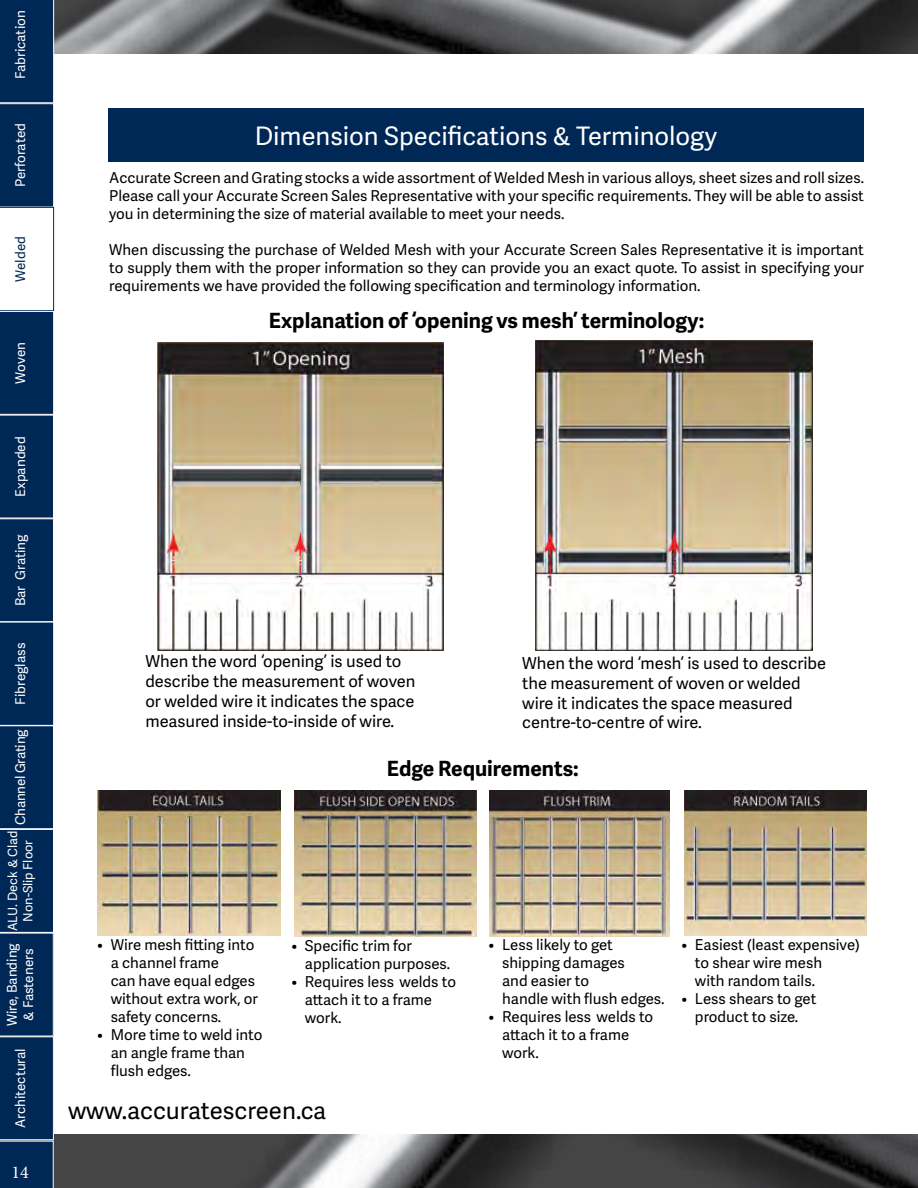
<style>
.page{position:relative;width:918px;height:1188px;background:#fff}
.page>*{position:absolute;margin:0;border:0;box-sizing:border-box;transform-origin:0 0}
.t1{font:25.5px "Adelle Sans";color:#fff}
.t2{font:24px "Adelle Sans";color:#000}
.t3{font:700 21px "Adelle Sans";color:#000}
.t4{font:18px "Minion Pro";color:#fff}
.t5{font:16.5px/19.8px "Adelle Sans";color:#000}
.t6{font:15px/18px "Adelle Sans";color:#000}
.t7{font:13.5px/16.2px "Adelle Sans";color:#fff;text-align:center}
.t8{font:13.5px "Adelle Sans";letter-spacing:-.02em;color:#fff}
.t9{font:13.5px "Adelle Sans";color:#002856}
.t10{font:12.75px/15.3px "Adelle Sans";color:#fff;text-align:center}
</style>
<div class="page">
<img style="left:54px;top:0;width:864px;height:1188px">
<div style="left:54px;top:54px;width:864px;height:1080px;background:#fff"></div>
<svg style="left:0;top:0;width:54px;height:1188px;background:#193d67"></svg>
<div style="left:108px;top:108px;width:756px;height:54px;background:#002856"></div>
<img style="left:157px;top:342px;width:286px;height:309px">
<img style="left:535px;top:340px;width:278px;height:311px">
<img style="left:98px;top:791px;width:183px;height:145px">
<img style="left:685px;top:790px;width:182px;height:146px">
<img style="left:294px;top:791px;width:183px;height:145px">
<img style="left:490px;top:790px;width:179px;height:146px">
<p class="t7" style="left:12px;top:79px;width:70px;rotate:-90deg">Fabrication</p>
<p class="t7" style="left:12px;top:187px;width:66px;rotate:-90deg">Perforated</p>
<p class="t9" style="left:11px;top:282px;width:47px;rotate:-90deg">Welded</p>
<p class="t7" style="left:12px;top:384px;width:43px;rotate:-90deg">Woven</p>
<p class="t7" style="left:12px;top:497px;width:62px;rotate:-90deg">Expanded</p>
<p class="t7" style="left:12px;top:606px;width:73px;rotate:-90deg">Bar Grating</p>
<p class="t7" style="left:12px;top:705px;width:63px;rotate:-90deg">Fibreglass</p>
<p class="t8" style="left:11px;top:825px;width:97px;rotate:-90deg">Channel Grating</p>
<p class="t10" style="left:5px;top:931px;width:102px;rotate:-90deg">ALU. Deck &amp; Clad<br>Non-Slip Floor</p>
<p class="t7" style="left:4px;top:1026px;width:84px;rotate:-90deg">Wire, Banding &amp; Fasteners</p>
<p class="t7" style="left:12px;top:1128px;width:82px;rotate:-90deg">Architectural</p>
<p class="t4" style="left:11px;top:1160px;width:19px">14</p>
<h1 class="t1" style="left:255px;top:117px;width:464px">Dimension Specifications &amp; Terminology</h1>
<p class="t6" style="left:109px;top:168px;width:756px;text-align:justify">Accurate Screen and Grating stocks a wide assortment of Welded Mesh in various alloys, sheet sizes and roll sizes.<br>Please call your Accurate Screen Sales Representative with your specific requirements. They will be able to assist you in determining the size of material available to meet your needs.</p>
<p class="t6" style="left:109px;top:240px;width:756px;text-align:justify">When discussing the purchase of Welded Mesh with your Accurate Screen Sales Representative it is important to supply them with the proper information so they can provide you an exact quote. To assist in specifying your requirements we have provided the following specification and terminology information.</p>
<h3 class="t3" style="left:269px;top:305px;width:437px">Explanation of ‘opening vs mesh’ terminology:</h3>
<p class="t5" style="left:145px;top:651px;width:272px">When the word ‘opening’ is used to describe the measurement of woven or welded wire it indicates the space measured inside-to-inside of wire.</p>
<h3 class="t3" style="left:387px;top:753px;width:194px">Edge Requirements:</h3>
<p class="t5" style="left:522px;top:653px;width:305px">When the word ‘mesh’ is used to describe the measurement of woven or welded wire it indicates the space measured centre-to-centre of wire.</p>
<p class="t6" style="left:111px;top:935px;width:149px;text-indent:-14px">• Wire mesh fitting into a channel frame<br>can have equal edges without extra work, or safety concerns.</p>
<p class="t6" style="left:111px;top:1025px;width:153px;text-indent:-14px">• More time to weld into an angle frame than flush edges.</p>
<p class="t6" style="left:305px;top:936px;width:147px;text-indent:-14px">• Specific trim for application purposes.</p>
<p class="t6" style="left:305px;top:972px;width:153px;text-indent:-13px">• Requires less welds to attach it to a frame work.</p>
<h2 class="t2" style="left:68px;top:1093px;width:260px">www.accuratescreen.ca</h2>
<p class="t6" style="left:502px;top:935px;width:164px;text-indent:-14px">• Less likely to get shipping damages<br>and easier to<br>handle with flush edges.</p>
<p class="t6" style="left:502px;top:1007px;width:153px;text-indent:-14px">• Requires less welds to attach it to a frame work.</p>
<p class="t6" style="left:695px;top:935px;width:166px;text-indent:-14px">• Easiest (least expensive) to shear wire mesh<br>with random tails.</p>
<p class="t6" style="left:681px;top:989px;width:136px;text-align:center">• Less shears to get product to size.</p>
</div>
